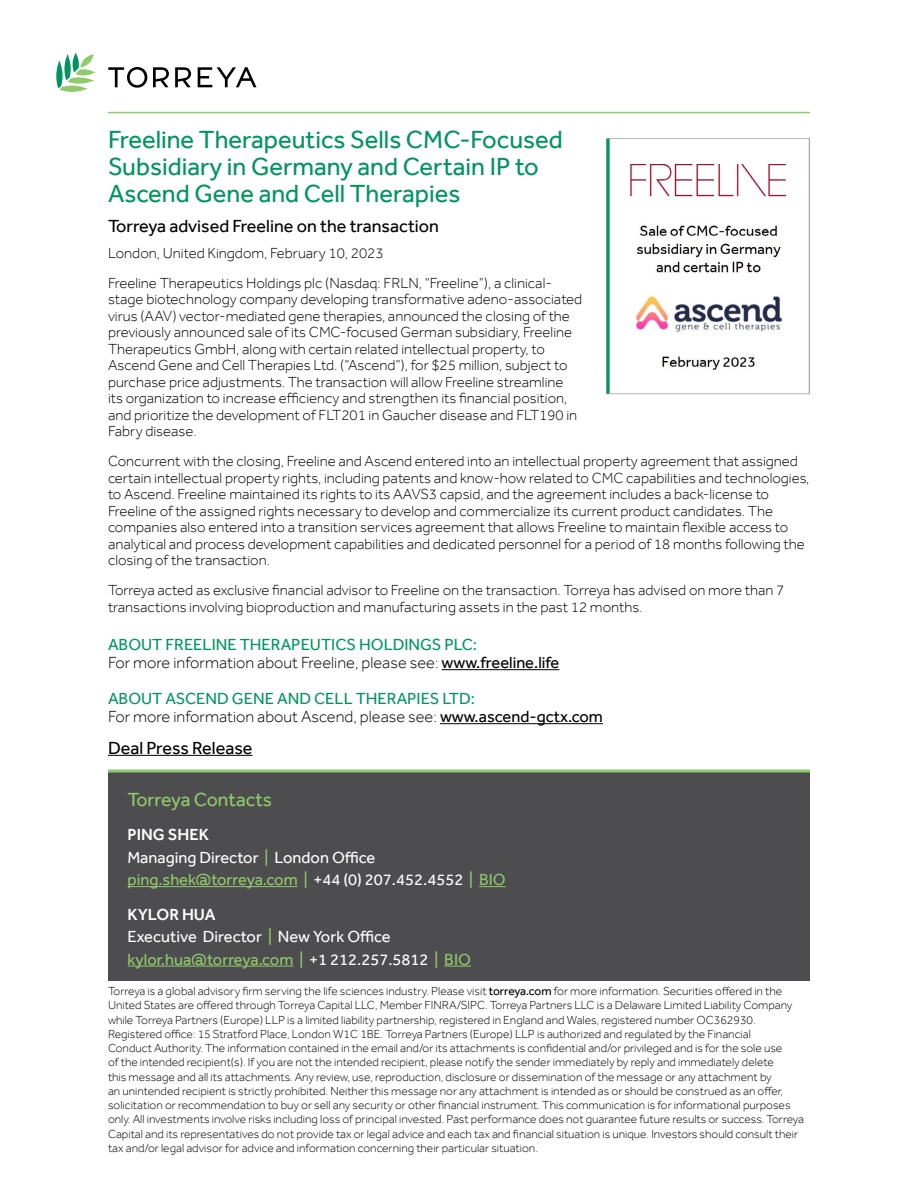
<style>
.page{position:relative;width:918px;height:1188px;background:#fff}
.page>*{position:absolute;margin:0;border:0;box-sizing:border-box;transform-origin:0 0}
.t1{font:25.5px/27px "Effra";color:#00955f}
.t2{font:19.5px "Effra";color:#91ca6b}
.t3{font:18px "Effra";color:#000}
.t4{font:300 16.5px/18px "Effra";color:#000}
.t5{font:16.5px/22.5px "Effra";color:#fff}
.t6{font:300 15px/16.5px "Effra";color:#000}
.t7{font:300 12px/14.2px "Effra";color:#000}
.s1{font-weight:400;color:#00955f}
.s2{font-weight:400}
.s3{font-weight:500}
.s4{color:#91ca6b}
.s5{color:#91ca69}
</style>
<div class="page">
<svg style="left:56px;top:53px;width:39px;height:39px"></svg>
<svg style="left:108px;top:67px;width:39px;height:21px"></svg>
<svg style="left:153px;top:67px;width:16px;height:20px"></svg>
<svg style="left:175px;top:67px;width:16px;height:20px"></svg>
<svg style="left:198px;top:67px;width:58px;height:20px"></svg>
<hr style="left:442px;top:669px;width:117px;height:1px;background:#000">
<hr style="left:440px;top:723px;width:163px;height:1px;background:#000">
<hr style="left:108px;top:755px;width:144px;height:1px;background:#000">
<hr style="left:108px;top:112px;width:702px;height:1px;background:#91ca6b">
<img style="left:607px;top:138px;width:203px;height:257px">
<div style="left:108px;top:772px;width:702px;height:209px;background:#4d4d4f"></div>
<hr style="left:108px;top:770px;width:702px;height:2px;background:#91ca6b">
<hr style="left:128px;top:886px;width:170px;height:1px;background:#91ca69">
<svg style="left:479px;top:886px;width:27px;height:1px"></svg>
<hr style="left:128px;top:966px;width:165px;height:1px;background:#91ca69">
<svg style="left:444px;top:966px;width:27px;height:1px"></svg>
<h1 class="t1" style="left:108px;top:125px;width:456px">Freeline Therapeutics Sells CMC-Focused<br>Subsidiary in Germany and Certain IP to<br>Ascend Gene and Cell Therapies</h1>
<p class="t3" style="left:108px;top:215px;width:332px">Torreya advised Freeline on the transaction</p>
<p class="t6" style="left:108px;top:238px;width:446px;line-height:30px">London, United Kingdom, February 10, 2023<br>Freeline Therapeutics Holdings plc (Nasdaq: FRLN, “Freeline”), a clinical-</p>
<p class="t6" style="left:108px;top:291px;width:476px">stage biotechnology company developing transformative adeno-associated virus (AAV) vector-mediated gene therapies, announced the closing of the previously announced sale of its CMC-focused German subsidiary, Freeline Therapeutics GmbH, along with certain related intellectual property, to Ascend Gene and Cell Therapies Ltd. (“Ascend”), for $25 million, subject to purchase price adjustments. The transaction will allow Freeline streamline<br>its organization to increase efficiency and strengthen its financial position, and prioritize the development of FLT201 in Gaucher disease and FLT190 in Fabry disease.</p>
<p class="t6" style="left:108px;top:453px;width:703px">Concurrent with the closing, Freeline and Ascend entered into an intellectual property agreement that assigned certain intellectual property rights, including patents and know-how related to CMC capabilities and technologies, to Ascend. Freeline maintained its rights to its AAVS3 capsid, and the agreement includes a back-license to Freeline of the assigned rights necessary to develop and commercialize its current product candidates. The companies also entered into a transition services agreement that allows Freeline to maintain flexible access to analytical and process development capabilities and dedicated personnel for a period of 18 months following the closing of the transaction.</p>
<p class="t6" style="left:108px;top:582px;width:678px">Torreya acted as exclusive financial advisor to Freeline on the transaction. Torreya has advised on more than 7 transactions involving bioproduction and manufacturing assets in the past 12 months.</p>
<p class="t4" style="left:108px;top:635px;width:453px"><span class="s1">ABOUT FREELINE THERAPEUTICS HOLDINGS PLC:<br></span>For more information about Freeline, please see: <span class="s2">www.freeline.life</span></p>
<p class="t4" style="left:108px;top:689px;width:496px"><span class="s1">ABOUT ASCEND GENE AND CELL THERAPIES LTD:<br></span>For more information about Ascend, please see: <span class="s2">www.ascend-gctx.com</span></p>
<p class="t3" style="left:108px;top:737px;width:146px">Deal Press Release</p>
<h2 class="t2" style="left:128px;top:787px;width:146px">Torreya Contacts</h2>
<p class="t5" style="left:128px;top:823px;width:380px"><span class="s3">PING SHEK<br></span>Managing Director <span class="s4">|</span> London Office <span class="s5">ping.shek@torreya.com</span> <span class="s4">|</span> +44 (0) 207.452.4552 <span class="s4">|</span> <span class="s5">BIO</span></p>
<p class="t5" style="left:128px;top:903px;width:345px"><span class="s3">KYLOR HUA<br></span>Executive Director <span class="s4">|</span> New York Office <span class="s5">kylor.hua@torreya.com</span> <span class="s4">|</span> +1 212.257.5812 <span class="s4">|</span> <span class="s5">BIO</span></p>
<p class="t7" style="left:108px;top:984px;width:697px">Torreya is a global advisory firm serving the life sciences industry. Please visit <span class="s2">torreya.com</span> for more information. Securities offered in the United States are offered through Torreya Capital LLC, Member FINRA/SIPC. Torreya Partners LLC is a Delaware Limited Liability Company while Torreya Partners (Europe) LLP is a limited liability partnership, registered in England and Wales, registered number OC362930.<br>Registered office: 15 Stratford Place, London W1C 1BE. Torreya Partners (Europe) LLP is authorized and regulated by the Financial<br>Conduct Authority. The information contained in the email and/or its attachments is confidential and/or privileged and is for the sole use<br>of the intended recipient(s). If you are not the intended recipient, please notify the sender immediately by reply and immediately delete<br>this message and all its attachments. Any review, use, reproduction, disclosure or dissemination of the message or any attachment by<br>an unintended recipient is strictly prohibited. Neither this message nor any attachment is intended as or should be construed as an offer, solicitation or recommendation to buy or sell any security or other financial instrument. This communication is for informational purposes only. All investments involve risks including loss of principal invested. Past performance does not guarantee future results or success. Torreya Capital and its representatives do not provide tax or legal advice and each tax and financial situation is unique. Investors should consult their tax and/or legal advisor for advice and information concerning their particular situation.</p>
</div>
